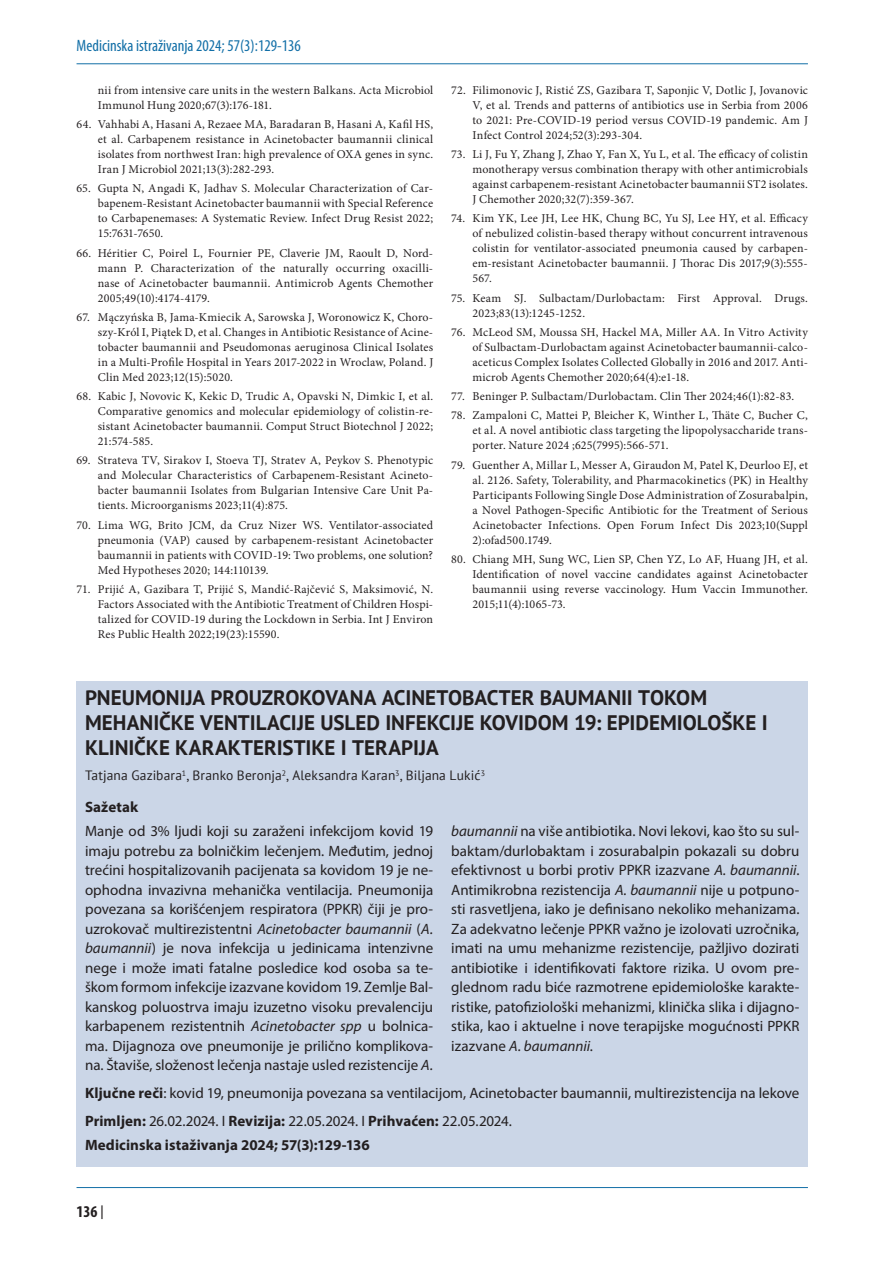
<style>
.page{position:relative;width:893px;height:1263px;background:#fff}
.page>*{position:absolute;margin:0;border:0;box-sizing:border-box;transform-origin:0 0}
.naslov_sazetak_srp{font:700 21px/25.2px "PT Sans";color:#231f20}
.t1{font:condensed 16.5px "Myriad Pro";color:#126fa7}
.t2{font:700 condensed 16.5px "Myriad Pro";color:#231f20}
.sazetak_srp{font:15px/19.5px "Myriad Pro";color:#231f20;text-align:justify}
.sazetak_1_kol{font:15px "Myriad Pro";letter-spacing:-.005em;color:#231f20}
.sazetak{font:700 15px "Myriad Pro";letter-spacing:.005em;color:#231f20}
.imena_srp{font:13.5px "PT Sans";letter-spacing:.01em;color:#231f20}
.t3{font:12px/15px "Minion Pro";letter-spacing:.01em;color:#231f20;text-align:justify}
.s1{font-style:italic}
.s2{font-weight:700}
.s3{font-family:"PT Sans";font-weight:400;font-stretch:normal}
</style>
<div class="page">
<hr style="left:77px;top:63px;width:731px;height:1px;background:#126fa7">
<hr style="left:77px;top:1187px;width:731px;height:1px;background:#126fa7">
<div style="left:77px;top:681px;width:731px;height:485px;background:#cbd6e7"></div>
<p class="t1" style="left:77px;top:35px;width:226px">Medicinska istraživanja 2024; 57(3):129-136</p>
<p class="t3" style="left:98px;top:82px;width:337px">nii from intensive care units in the western Balkans. Acta Microbiol<br>Immunol Hung 2020;67(3):176-181.</p>
<p class="t3" style="left:98px;top:117px;width:337px;text-indent:-21px">64. Vahhabi A, Hasani A, Rezaee MA, Baradaran B, Hasani A, Kafil HS, et al. Carbapenem resistance in Acinetobacter baumannii clinical isolates from northwest Iran: high prevalence of OXA genes in sync.<br>Iran J Microbiol 2021;13(3):282-293.</p>
<p class="t3" style="left:98px;top:181px;width:337px;text-indent:-21px">65. Gupta N, Angadi K, Jadhav S. Molecular Characterization of Car&shy;bapenem-Resistant Acinetobacter baumannii with Special Reference to Carbapenemases: A Systematic Review. Infect Drug Resist 2022; 15:7631-7650.</p>
<p class="t3" style="left:98px;top:245px;width:337px;text-indent:-21px">66. Héritier C, Poirel L, Fournier PE, Claverie JM, Raoult D, Nord&shy;mann P. Characterization of the naturally occurring oxacilli&shy;nase of Acinetobacter baumannii. Antimicrob Agents Chemother 2005;49(10):4174-4179.</p>
<p class="t3" style="left:98px;top:309px;width:337px;text-indent:-21px">67. Mączyńska B, Jama-Kmiecik A, Sarowska J, Woronowicz K, Choro&shy;szy-Król I, Piątek D, et al. Changes in Antibiotic Resistance of Acine&shy;tobacter baumannii and Pseudomonas aeruginosa Clinical Isolates in a Multi-Profile Hospital in Years 2017-2022 in Wroclaw, Poland. J Clin Med 2023;12(15):5020.</p>
<p class="t3" style="left:98px;top:389px;width:337px;text-indent:-21px">68. Kabic J, Novovic K, Kekic D, Trudic A, Opavski N, Dimkic I, et al.<br>Comparative genomics and molecular epidemiology of colistin-re&shy;sistant Acinetobacter baumannii. Comput Struct Biotechnol J 2022; 21:574-585.</p>
<p class="t3" style="left:98px;top:453px;width:337px;text-indent:-21px">69. Strateva TV, Sirakov I, Stoeva TJ, Stratev A, Peykov S. Phenotypic and Molecular Characteristics of Carbapenem-Resistant Acineto&shy;bacter baumannii Isolates from Bulgarian Intensive Care Unit Pa&shy;tients. Microorganisms 2023;11(4):875.</p>
<p class="t3" style="left:98px;top:517px;width:337px;text-indent:-21px">70. Lima WG, Brito JCM, da Cruz Nizer WS. Ventilator-associated pneumonia (VAP) caused by carbapenem-resistant Acinetobacter baumannii in patients with COVID-19: Two problems, one solution?<br>Med Hypotheses 2020; 144:110139.</p>
<p class="t3" style="left:98px;top:582px;width:337px;text-indent:-21px">71. Prijić A, Gazibara T, Prijić S, Mandić-Rajčević S, Maksimović, N.<br>Factors Associated with the Antibiotic Treatment of Children Hospi&shy;talized for COVID-19 during the Lockdown in Serbia. Int J Environ Res Public Health 2022;19(23):15590.</p>
<p class="t3" style="left:472px;top:82px;width:337px;text-indent:-21px">72. Filimonovic J, Ristić ZS, Gazibara T, Saponjic V, Dotlic J, Jovanovic V, et al. Trends and patterns of antibiotics use in Serbia from 2006 to 2021: Pre-COVID-19 period versus COVID-19 pandemic. Am J Infect Control 2024;52(3):293-304.</p>
<p class="t3" style="left:472px;top:147px;width:337px;text-indent:-21px">73. Li J, Fu Y, Zhang J, Zhao Y, Fan X, Yu L, et al. The efficacy of colistin monotherapy versus combination therapy with other antimicrobials against carbapenem-resistant Acinetobacter baumannii ST2 isolates.<br>J Chemother 2020;32(7):359-367.</p>
<p class="t3" style="left:472px;top:211px;width:337px;text-indent:-21px">74. Kim YK, Lee JH, Lee HK, Chung BC, Yu SJ, Lee HY, et al. Efficacy of nebulized colistin-based therapy without concurrent intravenous colistin for ventilator-associated pneumonia caused by carbapen&shy;em-resistant Acinetobacter baumannii. J Thorac Dis 2017;9(3):555- 567.</p>
<p class="t3" style="left:472px;top:290px;width:337px;text-indent:-21px">75. Keam SJ. Sulbactam/Durlobactam: First Approval. Drugs.<br>2023;83(13):1245-1252.</p>
<p class="t3" style="left:472px;top:324px;width:337px;text-indent:-21px">76. McLeod SM, Moussa SH, Hackel MA, Miller AA. In Vitro Activity of Sulbactam-Durlobactam against Acinetobacter baumannii-calco&shy;aceticus Complex Isolates Collected Globally in 2016 and 2017. Anti&shy;microb Agents Chemother 2020;64(4):e1-18.</p>
<p class="t3" style="left:451px;top:389px;width:344px">77. Beninger P. Sulbactam/Durlobactam. Clin Ther 2024;46(1):82-83.</p>
<p class="t3" style="left:472px;top:408px;width:337px;text-indent:-21px">78. Zampaloni C, Mattei P, Bleicher K, Winther L, Thäte C, Bucher C, et al. A novel antibiotic class targeting the lipopolysaccharide trans&shy;porter. Nature 2024 ;625(7995):566-571.</p>
<p class="t3" style="left:472px;top:457px;width:337px;text-indent:-21px">79. Guenther A, Millar L, Messer A, Giraudon M, Patel K, Deurloo EJ, et al. 2126. Safety, Tolerability, and Pharmacokinetics (PK) in Healthy Participants Following Single Dose Administration of Zosurabalpin, a Novel Pathogen-Specific Antibiotic for the Treatment of Serious Acinetobacter Infections. Open Forum Infect Dis 2023;10(Suppl 2):ofad500.1749.</p>
<p class="t3" style="left:472px;top:552px;width:337px;text-indent:-21px">80. Chiang MH, Sung WC, Lien SP, Chen YZ, Lo AF, Huang JH, et al.<br>Identification of novel vaccine candidates against Acinetobacter baumannii using reverse vaccinology. Hum Vaccin Immunother.<br>2015;11(4):1065-73.</p>
<p class="naslov_sazetak_srp" style="left:85px;top:685px;width:684px">PNEUMONIJA PROUZROKOVANA ACINETOBACTER BAUMANII TOKOM<br>MEHANIČKE VENTILACIJE USLED INFEKCIJE KOVIDOM 19: EPIDEMIOLOŠKE I<br>KLINIČKE KARAKTERISTIKE I TERAPIJA</p>
<p class="imena_srp" style="left:85px;top:767px;width:401px">Tatjana Gazibara<sup>1</sup>, Branko Beronja<sup>2</sup>, Aleksandra Karan<sup>3</sup>, Biljana Lukić<sup>3</sup></p>
<p class="sazetak" style="left:85px;top:797px;width:55px">Sažetak</p>
<p class="sazetak_srp" style="left:85px;top:821px;width:350px">Manje od 3% ljudi koji su zaraženi infekcijom kovid 19 imaju potrebu za bolničkim lečenjem. Međutim, jednoj trećini hospitalizovanih pacijenata sa kovidom 19 je ne&shy;ophodna invazivna mehanička ventilacija. Pneumonija povezana sa korišćenjem respiratora (PPKR) čiji je pro&shy;uzrokovač multirezistentni <span class="s1">Acinetobacter baumannii</span> (<span class="s1">A. baumannii</span>) je nova infekcija u jedinicama intenzivne nege i može imati fatalne posledice kod osoba sa te&shy;škom formom infekcije izazvane kovidom 19. Zemlje Bal&shy;kanskog poluostrva imaju izuzetno visoku prevalenciju karbapenem rezistentnih <span class="s1">Acinetobacter spp</span> u bolnica&shy;ma. Dijagnoza ove pneumonije je prilično komplikova&shy;na. Štaviše, složenost lečenja nastaje usled rezistencije <span class="s1">A.</span></p>
<p class="sazetak_srp" style="left:451px;top:821px;width:350px"><span class="s1">baumannii</span> na više antibiotika. Novi lekovi, kao što su sul&shy;baktam/durlobaktam i zosurabalpin pokazali su dobru efektivnost u borbi protiv PPKR izazvane <span class="s1">A. baumannii</span>.<br>Antimikrobna rezistencija <span class="s1">A. baumannii</span> nije u potpuno&shy;sti rasvetljena, iako je definisano nekoliko mehanizama.<br>Za adekvatno lečenje PPKR važno je izolovati uzročnika, imati na umu mehanizme rezistencije, pažljivo dozirati antibiotike i identifikovati faktore rizika. U ovom pre&shy;glednom radu biće razmotrene epidemiološke karakte&shy;ristike, patofiziološki mehanizmi, klinička slika i dijagno&shy;stika, kao i aktuelne i nove terapijske mogućnosti PPKR izazvane <span class="s1">A. baumannii</span>.</p>
<p class="sazetak_1_kol" style="left:85px;top:1084px;width:716px"><span class="s2">Ključne reči</span>: kovid 19, pneumonija povezana sa ventilacijom, Acinetobacter baumannii, multirezistencija na lekove</p>
<p class="sazetak_1_kol" style="left:85px;top:1112px;width:428px"><span class="s2">Primljen:</span> 26.02.2024. I <span class="s2">Revizija:</span> 22.05.2024. I <span class="s2">Prihvaćen:</span> 22.05.2024.</p>
<p class="sazetak" style="left:85px;top:1135px;width:286px">Medicinska istaživanja 2024; 57(3):129-136</p>
<h2 class="t2" style="left:77px;top:1201px;width:29px">136 <span class="s3">|</span></h2>
</div>
